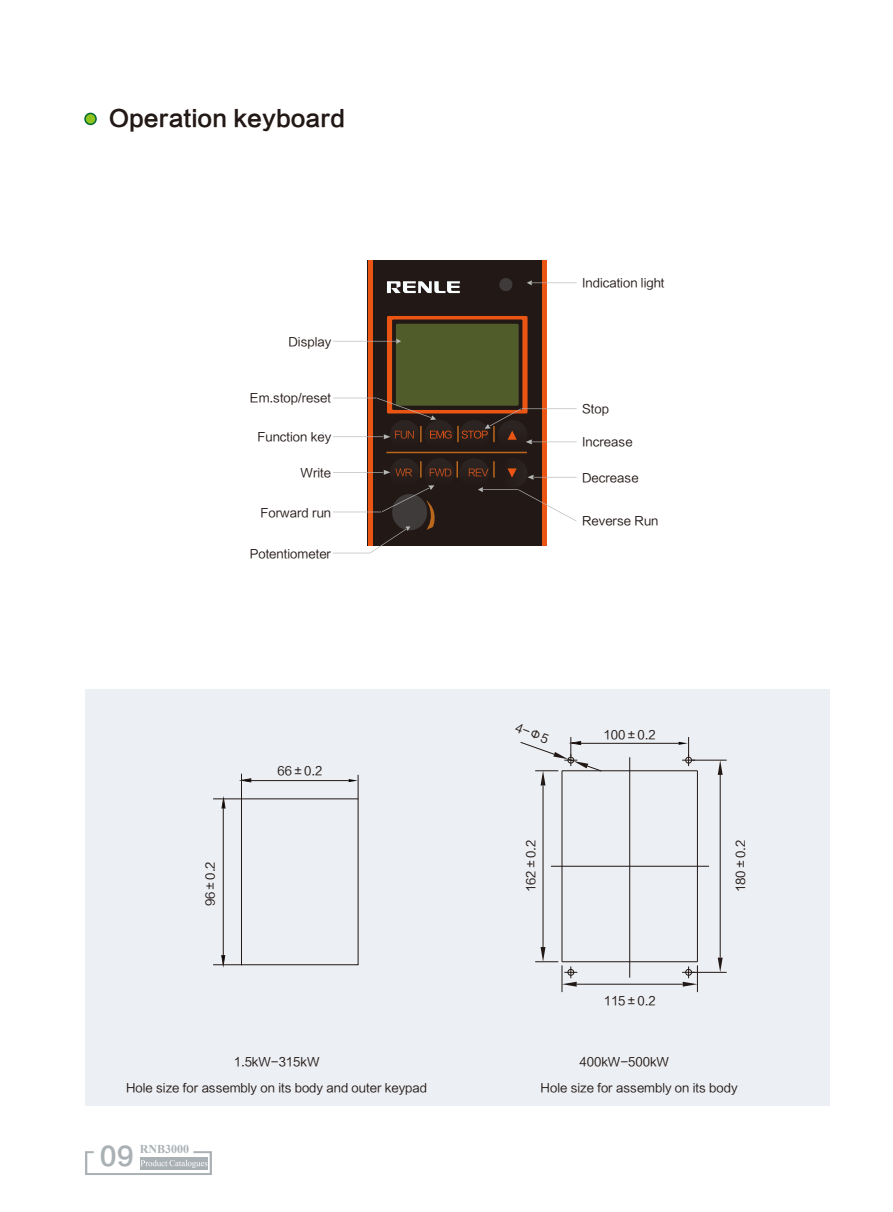
<style>
.page{position:relative;width:893px;height:1212px;background:#fff}
.page>*{position:absolute;margin:0;border:0;box-sizing:border-box;transform-origin:0 0}
.t1{font:25.5px "FZLTCHJW GB1 0";color:#aab1b5}
.t2{font:22.5px "FZLTCHJW GB1 0";color:#221815}
.t3{font:12px "FZLTHJW GB1 0";color:#221815}
.t4{font:700 12px "Times New Roman";color:#aab1b5}
</style>
<div class="page">
<svg style="left:85px;top:1151px;width:127px;height:24px"></svg>
<div style="left:85px;top:113px;width:11px;height:11px;background:#8fc31f;border-radius:50%"></div>
<div style="left:84px;top:113px;width:13px;height:12px;border:2px solid #006934;border-radius:50%"></div>
<div style="left:368px;top:260px;width:179px;height:286px;background:#221815"></div>
<hr style="left:368px;top:260px;width:4px;height:286px;background:#ea5514">
<div style="left:542px;top:260px;width:5px;height:286px;background:#ea5514"></div>
<svg style="left:387px;top:281px;width:73px;height:12px"></svg>
<div style="left:499px;top:278px;width:13px;height:13px;background:#3f3b3a;border-radius:50%"></div>
<div style="left:390px;top:458px;width:30px;height:30px;background:#29201d;border-radius:50%"></div>
<div style="left:425px;top:458px;width:29px;height:30px;background:#261c19;border-radius:50%"></div>
<div style="left:459px;top:458px;width:30px;height:30px;background:#261d1b;border-radius:50%"></div>
<div style="left:498px;top:458px;width:29px;height:30px;background:#271e1c;border-radius:50%"></div>
<hr style="left:386px;top:452px;width:141px;height:1px;background:#ba671e">
<svg style="left:469px;top:461px;width:26px;height:17px"></svg>
<svg style="left:430px;top:461px;width:28px;height:17px"></svg>
<svg style="left:420px;top:461px;width:2px;height:17px"></svg>
<svg style="left:508px;top:468px;width:9px;height:10px"></svg>
<svg style="left:333px;top:485px;width:102px;height:68px"></svg>
<svg style="left:333px;top:469px;width:79px;height:7px"></svg>
<svg style="left:478px;top:487px;width:99px;height:34px"></svg>
<svg style="left:527px;top:475px;width:50px;height:5px"></svg>
<svg style="left:333px;top:316px;width:244px;height:128px"></svg>
<svg style="left:527px;top:280px;width:50px;height:5px"></svg>
<div style="left:85px;top:689px;width:744px;height:416px;background:#eceff3"></div>
<div style="left:241px;top:798px;width:117px;height:167px;border:1px solid #221815"></div>
<hr style="left:251px;top:780px;width:98px;height:1px;background:#221815">
<svg style="left:349px;top:775px;width:10px;height:24px"></svg>
<svg style="left:213px;top:774px;width:38px;height:34px"></svg>
<hr style="left:223px;top:808px;width:1px;height:147px;background:#221815">
<svg style="left:213px;top:955px;width:29px;height:12px"></svg>
<hr style="left:562px;top:770px;width:135px;height:1px;background:#221815">
<hr style="left:697px;top:771px;width:1px;height:191px;background:#221815">
<hr style="left:562px;top:961px;width:135px;height:1px;background:#221815">
<hr style="left:562px;top:771px;width:1px;height:191px;background:#221815">
<hr style="left:551px;top:866px;width:158px;height:1px;background:#221815">
<hr style="left:629px;top:757px;width:1px;height:221px;background:#221815">
<svg style="left:718px;top:761px;width:5px;height:14px"></svg>
<hr style="left:692px;top:760px;width:35px;height:1px;background:#221815">
<hr style="left:692px;top:972px;width:35px;height:1px;background:#221815">
<hr style="left:720px;top:775px;width:1px;height:182px;background:#221815">
<svg style="left:718px;top:957px;width:5px;height:15px"></svg>
<hr style="left:577px;top:984px;width:106px;height:1px;background:#221815">
<hr style="left:543px;top:785px;width:1px;height:162px;background:#221815">
<svg style="left:535px;top:947px;width:42px;height:45px"></svg>
<svg style="left:682px;top:965px;width:16px;height:27px"></svg>
<svg style="left:520px;top:737px;width:82px;height:48px"></svg>
<hr style="left:581px;top:743px;width:97px;height:1px;background:#221815">
<svg style="left:678px;top:737px;width:17px;height:29px"></svg>
<h2 class="t2" style="left:109px;top:105px;width:238px">Operation keyboard</h2>
<p class="t3" style="left:289px;top:335px;width:44px">Display</p>
<p class="t3" style="left:250px;top:391px;width:83px">Em.stop/reset</p>
<p class="t3" style="left:257px;top:431px;width:75px">Function key</p>
<p class="t3" style="left:301px;top:466px;width:32px">Write</p>
<p class="t3" style="left:260px;top:506px;width:72px">Forward run</p>
<p class="t3" style="left:250px;top:547px;width:83px">Potentiometer</p>
<p class="t3" style="left:204px;top:906px;width:46px;rotate:-90deg">96±0.2</p>
<p class="t3" style="left:277px;top:764px;width:46px">66±0.2</p>
<p class="t3" style="left:582px;top:277px;width:84px">Indication light</p>
<p class="t3" style="left:582px;top:402px;width:28px">Stop</p>
<p class="t3" style="left:582px;top:436px;width:52px">Increase</p>
<p class="t3" style="left:582px;top:471px;width:58px">Decrease</p>
<p class="t3" style="left:582px;top:514px;width:78px">Reverse Run</p>
<p class="t3" style="left:518px;top:721px;width:36px;rotate:21deg">4-Φ5</p>
<p class="t3" style="left:604px;top:728px;width:54px">100±0.2</p>
<p class="t3" style="left:524px;top:892px;width:53px;rotate:-90deg">162±0.2</p>
<p class="t3" style="left:734px;top:892px;width:54px;rotate:-90deg">180±0.2</p>
<p class="t3" style="left:604px;top:994px;width:54px">115±0.2</p>
<p class="t3" style="left:234px;top:1055px;width:87px">1.5kW-315kW</p>
<p class="t3" style="left:579px;top:1055px;width:91px">400kW-500kW</p>
<p class="t3" style="left:126px;top:1081px;width:302px">Hole size for assembly on its body and outer keypad</p>
<h1 class="t1" style="left:100px;top:1142px;width:35px">09</h1>
<p class="t4" style="left:140px;top:1140px;width:51px">RNB3000</p>
<p class="t3" style="left:541px;top:1081px;width:198px">Hole size for assembly on its body</p>
</div>
